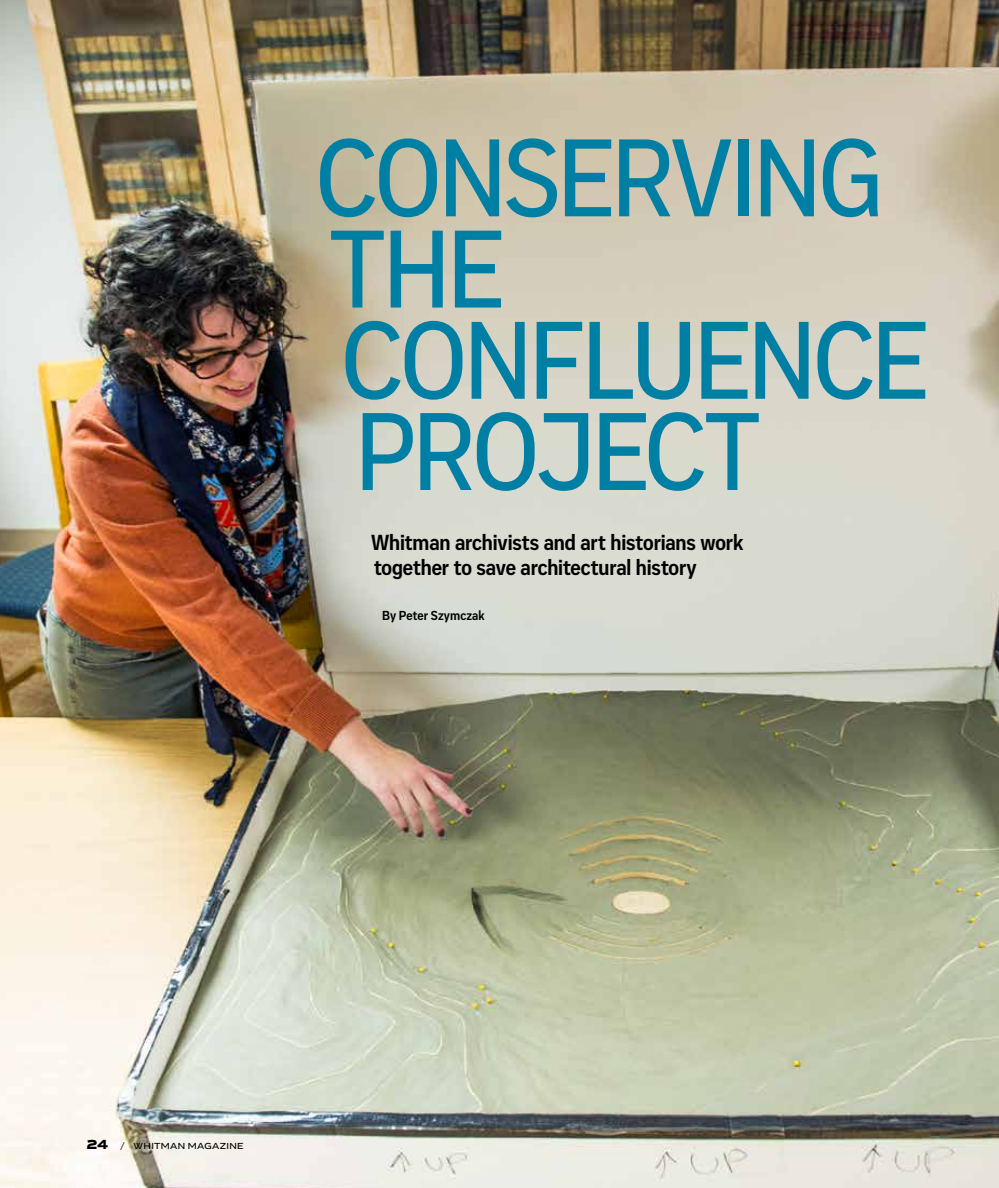
<style>
.page{position:relative;width:999px;height:1188px;background:#fff}
.page>*{position:absolute;margin:0;border:0;box-sizing:border-box;transform-origin:0 0}
.t1{font:500 113.85px/91.2px "Vito Condensed";letter-spacing:-.03em;color:#007fa4}
.t2{font:700 22.5px/25.5px "Vito Condensed";letter-spacing:-.005em;color:#000}
.t3{font:700 13.5px "Vito Condensed";letter-spacing:.005em;color:#000}
.t4{font:500 9px "Vito Extended";letter-spacing:.035em;color:#000}
.s1{font-family:"Vito Wide";font-weight:900;font-size:13.5px}
.s2{font-family:"Vito Wide";font-weight:400}
</style>
<div class="page">
<img style="left:0;top:0;width:999px;height:1188px">
<h1 class="t1" style="left:315px;top:132px;width:616px">CONSERVING<br>THE<br>CONFLUENCE<br>PROJECT</h1>
<p class="t2" style="left:371px;top:529px;width:374px">Whitman archivists and art historians work together to save architectural history</p>
<p class="t3" style="left:382px;top:607px;width:104px">By Peter Szymczak</p>
<p class="t4" style="left:87px;top:1140px;width:158px"><span class="s1">24</span> <span class="s2">/</span> WHITMAN MAGAZINE</p>
</div>
